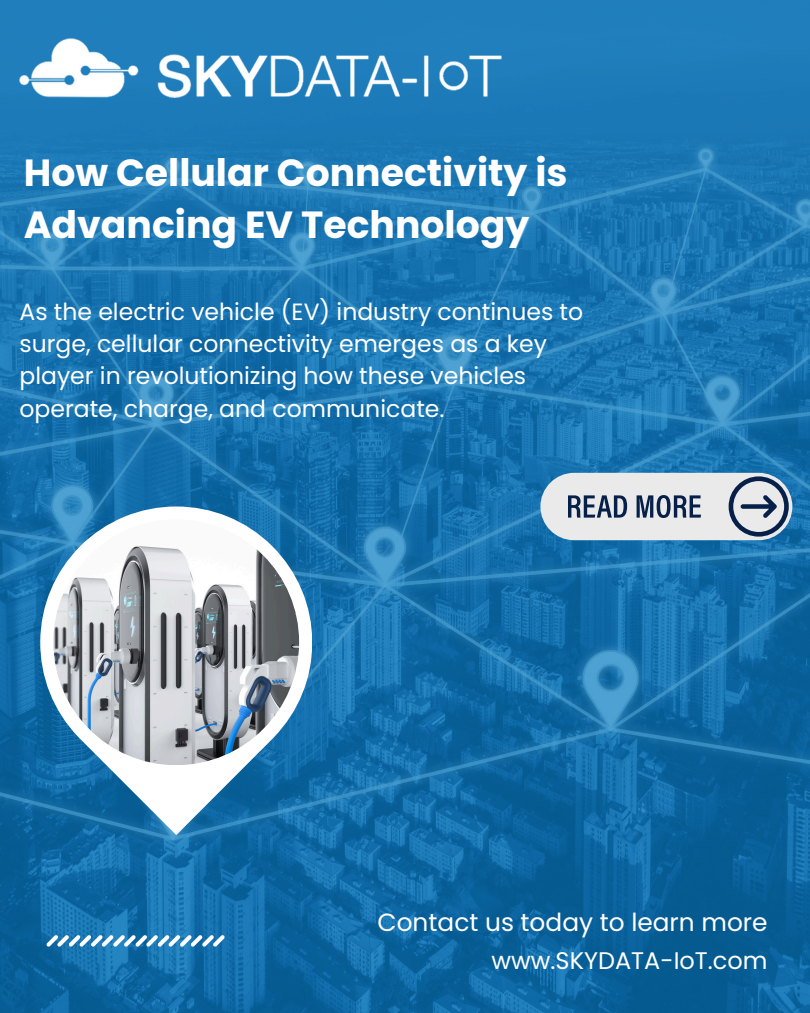
<style>
.page{position:relative;width:810px;height:1013px;background:#fff}
.page>*{position:absolute;margin:0;border:0;box-sizing:border-box;transform-origin:0 0}
.t1{font:700 37.8px/52.5px "Poppins";color:#fff}
.t2{font:24.8px "Poppins";color:#fff}
.t3{font:24px "Poppins";color:#fff}
.t4{font:23.5px/32.2px "Poppins";color:#fff}
</style>
<div class="page">
<img style="left:0;top:0;width:810px;height:1012px">
<svg style="left:46px;top:935px;width:179px;height:11px"></svg>
<img style="left:19px;top:39px;width:483px;height:58px">
<svg style="left:40px;top:506px;width:272px;height:329px"></svg>
<img style="left:53px;top:519px;width:246px;height:246px;border-radius:50%">
<div style="left:540px;top:473px;width:252px;height:67px;background:#eaeaea;border-radius:34px"></div>
<svg style="left:729px;top:476px;width:60px;height:60px"></svg>
<svg style="left:568px;top:495px;width:59px;height:22px"></svg>
<svg style="left:637px;top:495px;width:64px;height:23px"></svg>
<p class="t1" style="left:24px;top:146px;width:545px">How Cellular Connectivity is<br>Advancing EV Technology</p>
<p class="t4" style="left:19px;top:295px;width:565px">As the electric vehicle (EV) industry continues to surge, cellular connectivity emerges as a key player in revolutionizing how these vehicles operate, charge, and communicate.</p>
<h1 class="t2" style="left:378px;top:905px;width:392px">Contact us today to learn more</h1>
<p class="t3" style="left:492px;top:943px;width:278px">www.SKYDATA-IoT.com</p>
</div>
